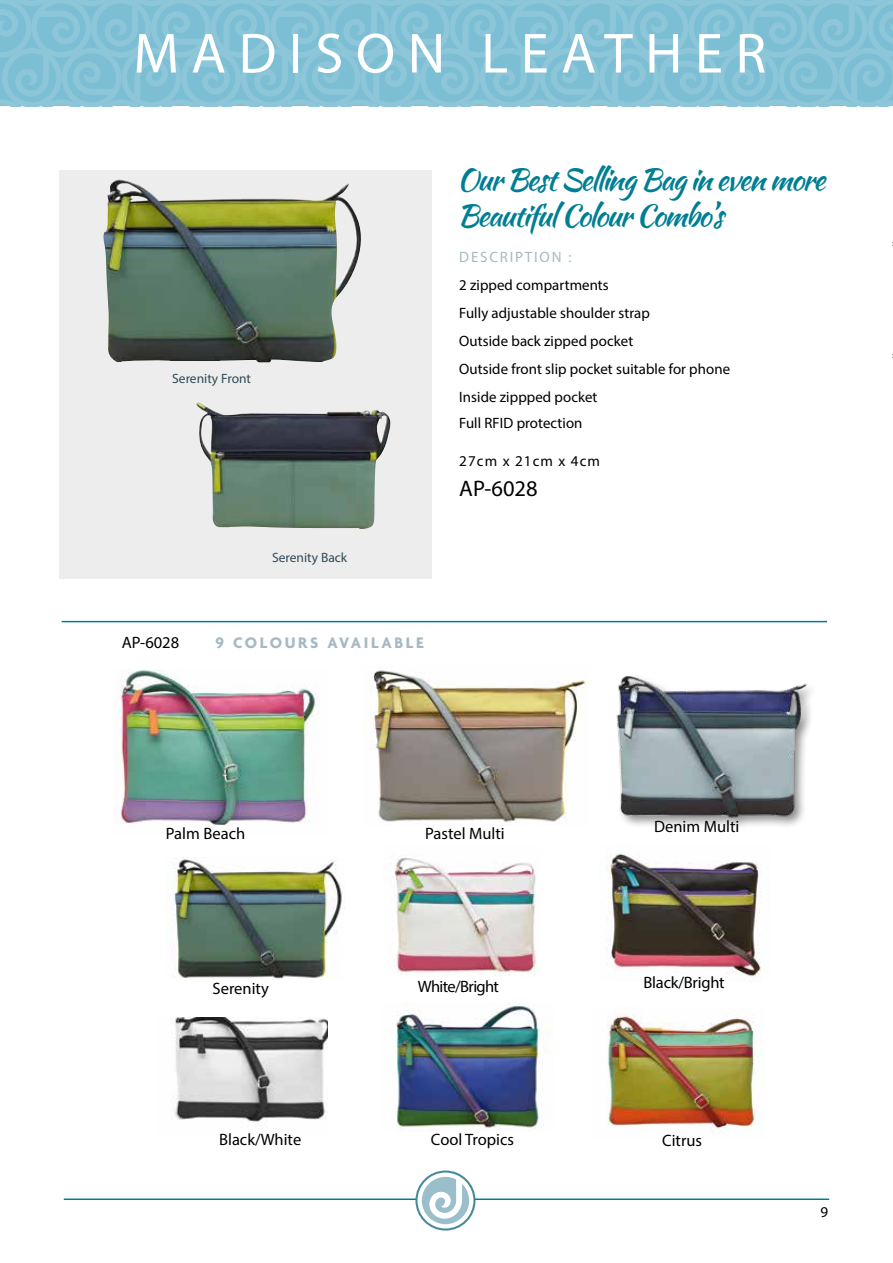
<style>
.page{position:relative;width:893px;height:1263px;background:#fff}
.page>*{position:absolute;margin:0;border:0;box-sizing:border-box;transform-origin:0 0}
.t1{font:57px "Myriad Pro";letter-spacing:.22em;color:#fff}
.t2{font:30px/36px "Kaushan Script";letter-spacing:-.05em;color:#007e94}
.t3{font:22.5px "Myriad Pro";color:#000}
.t4{font:16.5px "Myriad Pro";color:#000}
.t5{font:700 16.5px "Agenda";letter-spacing:.16em;color:#a5b9c4}
.t6{font:16.5px "Myriad Pro";letter-spacing:-.04em;color:#000}
.t7{font:15px/28px "Myriad Pro";color:#000}
.t8{font:15px "Myriad Pro";letter-spacing:.075em;color:#000}
.t9{font:15px "Myriad Pro";letter-spacing:.12em;color:#a5b9c4}
.t10{font:13.5px "Myriad Pro";color:#314956}
</style>
<div class="page">
<svg style="left:0;top:0;width:893px;height:106px;background:#85c1d6"></svg>
<hr style="left:64px;top:1198px;width:765px;height:2px;background:#007e94">
<svg style="left:392px;top:1170px;width:101px;height:61px"></svg>
<div style="left:60px;top:170px;width:372px;height:408px;background:#ededed"></div>
<img style="left:606px;top:853px;width:156px;height:128px">
<img style="left:113px;top:669px;width:206px;height:157px">
<img style="left:393px;top:857px;width:144px;height:119px">
<img style="left:396px;top:1003px;width:148px;height:128px">
<img style="left:607px;top:1014px;width:155px;height:119px">
<img style="left:174px;top:1018px;width:153px;height:109px">
<img style="left:370px;top:670px;width:216px;height:152px">
<img style="left:167px;top:858px;width:178px;height:121px">
<hr style="left:62px;top:621px;width:765px;height:1px;background:#007e94">
<div style="left:615px;top:673px;width:203px;height:157px;background:#000;opacity:.46"></div>
<img style="left:615px;top:673px;width:203px;height:148px">
<img style="left:103px;top:179px;width:258px;height:183px">
<img style="left:196px;top:402px;width:195px;height:127px">
<h1 class="t1" style="left:133px;top:18px;width:634px">MADISON LEATHER</h1>
<p class="t10" style="left:172px;top:370px;width:80px">Serenity Front</p>
<p class="t10" style="left:272px;top:549px;width:77px">Serenity Back</p>
<p class="t4" style="left:122px;top:633px;width:59px">AP-6028</p>
<p class="t5" style="left:215px;top:634px;width:209px">9 COLOURS AVAILABLE</p>
<h2 class="t2" style="left:457px;top:161px;width:370px">Our Best Selling Bag in even more<br>Beautiful Colour Combo’s</h2>
<p class="t9" style="left:459px;top:248px;width:114px">DESCRIPTION :</p>
<p class="t7" style="left:459px;top:271px;width:273px">2 zipped compartments<br>Fully adjustable shoulder strap<br>Outside back zipped pocket<br>Outside front slip pocket suitable for phone<br>Inside zippped pocket</p>
<p class="t8" style="left:459px;top:413px;width:125px">Full RFID protection</p>
<p class="t8" style="left:459px;top:452px;width:142px">27cm x 21cm x 4cm</p>
<h3 class="t3" style="left:459px;top:475px;width:80px">AP-6028</h3>
<p class="t4" style="left:166px;top:824px;width:81px">Palm Beach</p>
<p class="t4" style="left:212px;top:978px;width:58px">Serenity</p>
<p class="t4" style="left:425px;top:824px;width:81px">Pastel Multi</p>
<p class="t4" style="left:654px;top:816px;width:87px">Denim Multi</p>
<p class="t6" style="left:418px;top:976px;width:83px">White/Bright</p>
<p class="t4" style="left:643px;top:972px;width:83px">Black/Bright</p>
<p class="t4" style="left:219px;top:1129px;width:84px">Black/White</p>
<p class="t4" style="left:431px;top:1129px;width:85px">Cool Tropics</p>
<p class="t4" style="left:662px;top:1130px;width:41px">Citrus</p>
<p class="t8" style="left:820px;top:1202px;width:9px">9</p>
</div>
